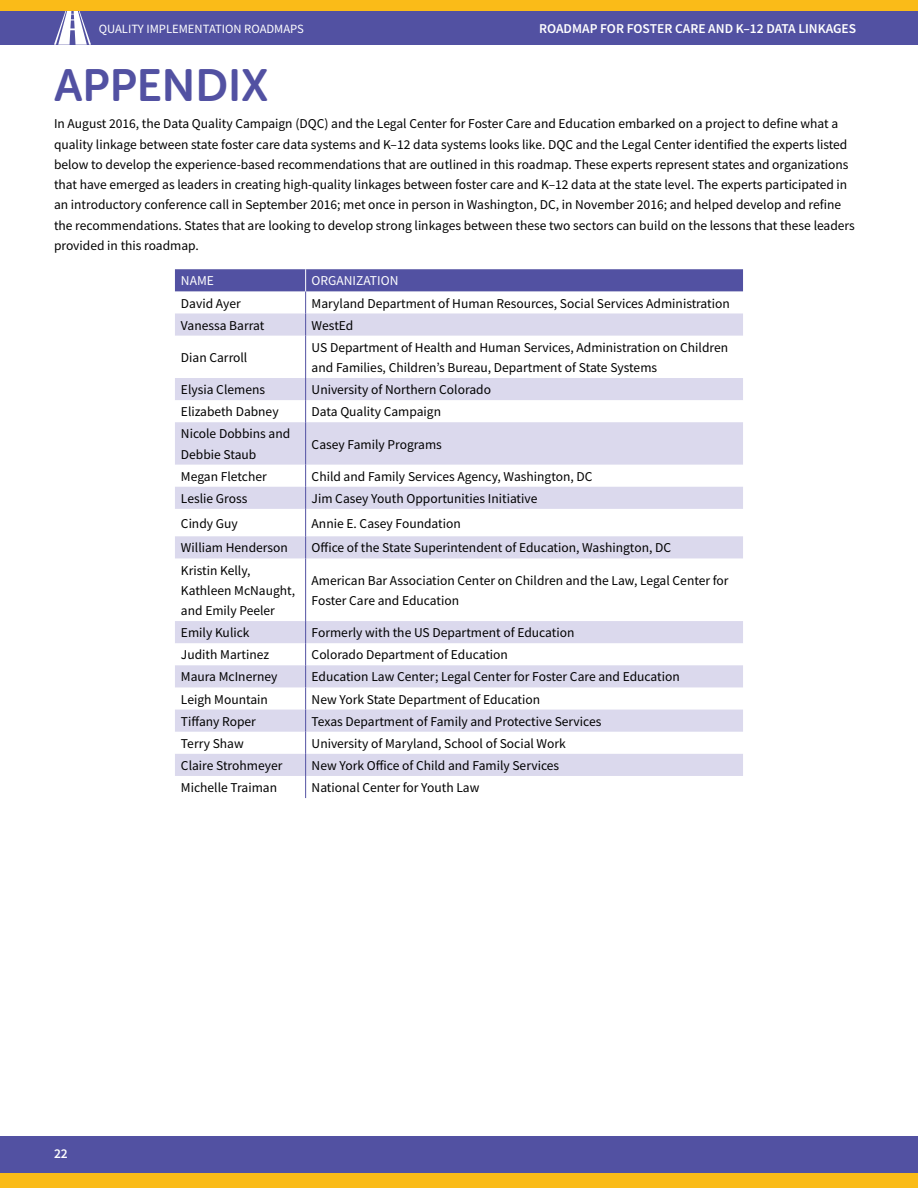
<style>
.page{position:relative;width:918px;height:1188px;background:#fff}
.page>*{position:absolute;margin:0;border:0;box-sizing:border-box;transform-origin:0 0}
.t1{font:45px "Museo Sans Rounded 700";color:#5251a2}
.t2{font:13.5px/20.2px "Source Sans Pro";color:#000}
.t3{font:600 13.5px "Source Sans Pro";color:#fff}
.t4{font:13.5px "Source Sans Pro";color:#fff}
.t5{font:12.6px "Source Sans Pro";color:#fff}
</style>
<div class="page">
<div style="left:0;top:0;width:918px;height:45px;background:#5251a2"></div>
<svg style="left:54px;top:11px;width:37px;height:34px"></svg>
<div style="left:0;top:0;width:918px;height:11px;background:#fabb18"></div>
<div style="left:0;top:1137px;width:918px;height:47px;background:#5251a2"></div>
<div style="left:0;top:1174px;width:918px;height:14px;background:#fabb18"></div>
<svg style="left:175px;top:336px;width:568px;height:440px"></svg>
<hr style="left:305px;top:336px;width:1px;height:42px;background:#5251a2">
<svg style="left:305px;top:378px;width:1px;height:44px"></svg>
<hr style="left:305px;top:422px;width:1px;height:43px;background:#5251a2">
<svg style="left:305px;top:465px;width:1px;height:93px"></svg>
<hr style="left:305px;top:558px;width:1px;height:63px;background:#5251a2">
<svg style="left:305px;top:621px;width:1px;height:177px"></svg>
<svg style="left:175px;top:269px;width:568px;height:67px"></svg>
<p class="t5" style="left:99px;top:21px;width:207px">QUALITY IMPLEMENTATION ROADMAPS</p>
<p class="t3" style="left:539px;top:20px;width:319px">ROADMAP FOR FOSTER CARE AND K–12 DATA LINKAGES</p>
<h1 class="t1" style="left:54px;top:61px;width:216px">APPENDIX</h1>
<p class="t2" style="left:54px;top:114px;width:802px">In August 2016, the Data Quality Campaign (DQC) and the Legal Center for Foster Care and Education embarked on a project to define what a quality linkage between state foster care data systems and K–12 data systems looks like. DQC and the Legal Center identified the experts listed below to develop the experience-based recommendations that are outlined in this roadmap. These experts represent states and organizations that have emerged as leaders in creating high-quality linkages between foster care and K–12 data at the state level. The experts participated in an introductory conference call in September 2016; met once in person in Washington, DC, in November 2016; and helped develop and refine the recommendations. States that are looking to develop strong linkages between these two sectors can build on the lessons that these leaders provided in this roadmap.</p>
<p class="t4" style="left:181px;top:272px;width:35px">NAME</p>
<p class="t4" style="left:312px;top:272px;width:88px">ORGANIZATION</p>
<p class="t2" style="left:181px;top:293px;width:61px">David Ayer</p>
<p class="t2" style="left:312px;top:293px;width:420px">Maryland Department of Human Resources, Social Services Administration</p>
<p class="t2" style="left:181px;top:315px;width:85px">Vanessa Barrat</p>
<p class="t2" style="left:312px;top:315px;width:43px">WestEd</p>
<p class="t2" style="left:181px;top:347px;width:68px">Dian Carroll</p>
<p class="t2" style="left:312px;top:337px;width:418px">US Department of Health and Human Services, Administration on Children and Families, Children’s Bureau, Department of State Systems</p>
<p class="t2" style="left:181px;top:379px;width:86px">Elysia Clemens</p>
<p class="t2" style="left:312px;top:379px;width:181px">University of Northern Colorado</p>
<p class="t2" style="left:181px;top:402px;width:99px">Elizabeth Dabney</p>
<p class="t2" style="left:312px;top:402px;width:131px">Data Quality Campaign</p>
<p class="t2" style="left:181px;top:424px;width:111px">Nicole Dobbins and<br>Debbie Staub</p>
<p class="t2" style="left:312px;top:434px;width:132px">Casey Family Programs</p>
<p class="t2" style="left:181px;top:466px;width:87px">Megan Fletcher</p>
<p class="t2" style="left:312px;top:466px;width:282px">Child and Family Services Agency, Washington, DC</p>
<p class="t2" style="left:181px;top:488px;width:68px">Leslie Gross</p>
<p class="t2" style="left:312px;top:488px;width:227px">Jim Casey Youth Opportunities Initiative</p>
<p class="t2" style="left:181px;top:513px;width:58px">Cindy Guy</p>
<p class="t2" style="left:312px;top:513px;width:151px">Annie E. Casey Foundation</p>
<p class="t2" style="left:181px;top:538px;width:108px">William Henderson</p>
<p class="t2" style="left:312px;top:538px;width:361px">Office of the State Superintendent of Education, Washington, DC</p>
<p class="t2" style="left:181px;top:560px;width:116px">Kristin Kelly,<br>Kathleen McNaught, and Emily Peeler</p>
<p class="t2" style="left:312px;top:570px;width:419px">American Bar Association Center on Children and the Law, Legal Center for<br>Foster Care and Education</p>
<p class="t2" style="left:181px;top:623px;width:70px">Emily Kulick</p>
<p class="t2" style="left:312px;top:623px;width:264px">Formerly with the US Department of Education</p>
<p class="t2" style="left:181px;top:645px;width:90px">Judith Martinez</p>
<p class="t2" style="left:312px;top:645px;width:198px">Colorado Department of Education</p>
<p class="t2" style="left:181px;top:667px;width:98px">Maura McInerney</p>
<p class="t2" style="left:312px;top:667px;width:370px">Education Law Center; Legal Center for Foster Care and Education</p>
<p class="t2" style="left:181px;top:689px;width:88px">Leigh Mountain</p>
<p class="t2" style="left:312px;top:689px;width:230px">New York State Department of Education</p>
<p class="t2" style="left:181px;top:711px;width:77px">Tiffany Roper</p>
<p class="t2" style="left:312px;top:711px;width:291px">Texas Department of Family and Protective Services</p>
<p class="t2" style="left:181px;top:733px;width:64px">Terry Shaw</p>
<p class="t2" style="left:312px;top:733px;width:256px">University of Maryland, School of Social Work</p>
<p class="t2" style="left:181px;top:755px;width:103px">Claire Strohmeyer</p>
<p class="t2" style="left:312px;top:755px;width:249px">New York Office of Child and Family Services</p>
<p class="t2" style="left:181px;top:777px;width:98px">Michelle Traiman</p>
<p class="t2" style="left:312px;top:777px;width:169px">National Center for Youth Law</p>
<p class="t3" style="left:54px;top:1145px;width:15px">22</p>
</div>
